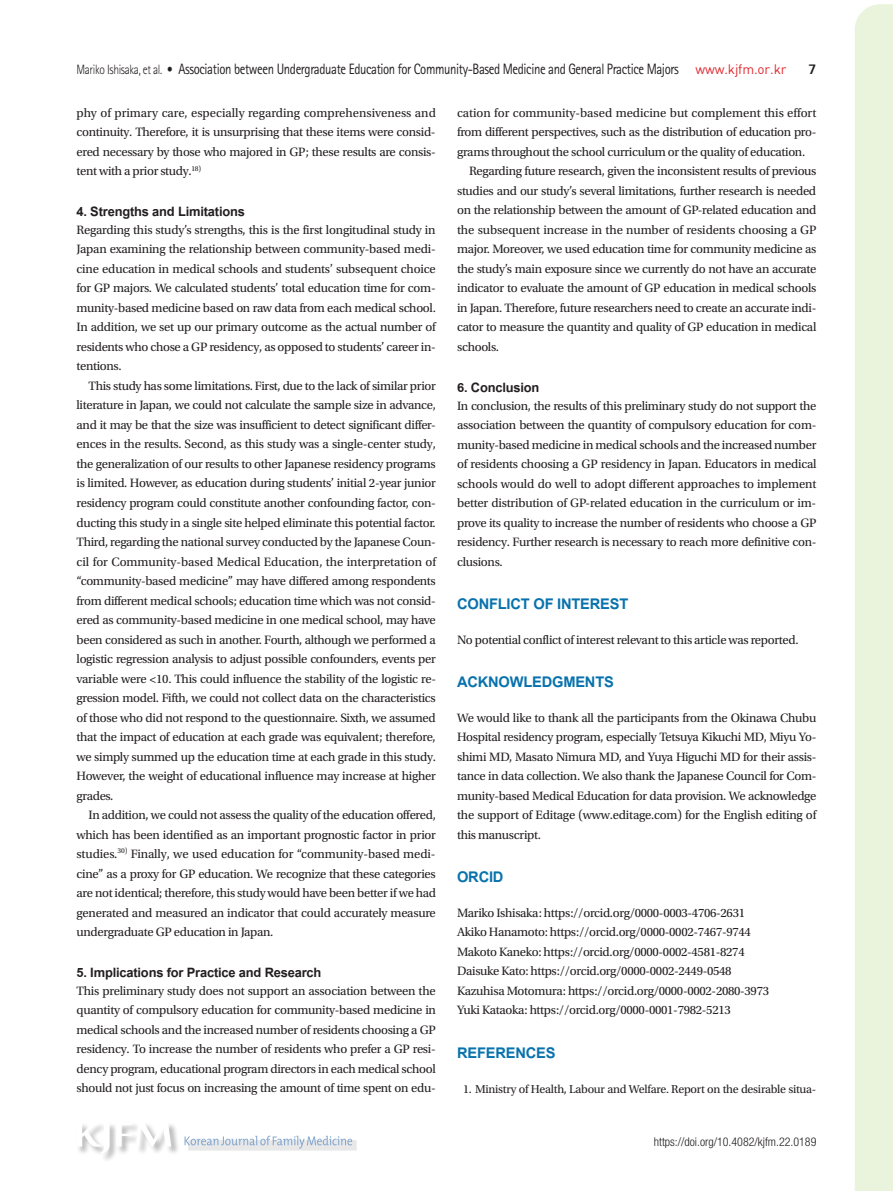
<style>
.page{position:relative;width:893px;height:1191px;background:#fff}
.page>*{position:absolute;margin:0;border:0;box-sizing:border-box;transform-origin:0 0}
.t1{font:700 20.4px "Utsaah";letter-spacing:-.01em;color:#0872ad}
.t2{font:700 18px "Utsaah";letter-spacing:-.01em;color:#231f20}
.t3{font:15px "Rotis Sans Serif Std";letter-spacing:-.03em;color:#231f20;scale:.85 1}
.t4{font:800 15px "Rotis Sans Serif Std";color:#231f20}
.t5{font:13.5px "Dinreg";letter-spacing:-.01em;color:#e02a30}
.t6{font:12.75px/19.5px "Utopia Std";letter-spacing:-.025em;color:#231f20;text-align:justify}
.t7{font:12.75px "Utopia Std";letter-spacing:-.005em;color:#231f20}
.t8{font:12px "Utopia Std";letter-spacing:-.02em;color:#231f20}
.t9{font:300 condensed 12px "Helvetica Neue LT Std";color:#231f20}
.s1{font-weight:300;font-size:13.5px}
</style>
<div class="page">
<div style="left:855px;top:4px;width:38px;height:1187px;background:#eaf3dc"></div>
<div style="left:188px;top:1140px;width:169px;height:10px;background:#e8e8e9"></div>
<svg style="left:185px;top:1135px;width:167px;height:13px"></svg>
<div style="left:76px;top:1122px;width:104px;height:40px;background:#231f20;opacity:.3"></div>
<svg style="left:77px;top:1122px;width:94px;height:32px"></svg>
<p class="t3" style="left:77px;top:60px;width:710px"><span class="s1">Mariko Ishisaka, et al. •</span> Association between Undergraduate Education for Community-Based Medicine and General Practice Majors</p>
<p class="t5" style="left:695px;top:61px;width:93px">www.kjfm.or.kr</p>
<p class="t4" style="left:808px;top:60px;width:10px">7</p>
<p class="t6" style="left:77px;top:103px;width:361px">phy of primary care, especially regarding comprehensiveness and continuity. Therefore, it is unsurprising that these items were consid&shy;ered necessary by those who majored in GP; these results are consis&shy;tent with a prior study.<sup>18)</sup></p>
<h2 class="t2" style="left:77px;top:203px;width:170px">4. Strengths and Limitations</h2>
<p class="t6" style="left:77px;top:220px;width:361px">Regarding this study’s strengths, this is the first longitudinal study in Japan examining the relationship between community-based medi&shy;cine education in medical schools and students’ subsequent choice for GP majors. We calculated students’ total education time for com&shy;munity-based medicine based on raw data from each medical school.<br>In addition, we set up our primary outcome as the actual number of residents who chose a GP residency, as opposed to students’ career in&shy;tentions.</p>
<p class="t6" style="left:77px;top:376px;width:361px;text-indent:12px">This study has some limitations. First, due to the lack of similar prior literature in Japan, we could not calculate the sample size in advance, and it may be that the size was insufficient to detect significant differ&shy;ences in the results. Second, as this study was a single-center study, the generalization of our results to other Japanese residency programs is limited. However, as education during students’ initial 2-year junior residency program could constitute another confounding factor, con&shy;ducting this study in a single site helped eliminate this potential factor.<br>Third, regarding the national survey conducted by the Japanese Coun&shy;cil for Community-based Medical Education, the interpretation of “community-based medicine” may have differed among respondents from different medical schools; education time which was not consid&shy;ered as community-based medicine in one medical school, may have been considered as such in another. Fourth, although we performed a logistic regression analysis to adjust possible confounders, events per variable were &lt;10. This could influence the stability of the logistic re&shy;gression model. Fifth, we could not collect data on the characteristics of those who did not respond to the questionnaire. Sixth, we assumed that the impact of education at each grade was equivalent; therefore, we simply summed up the education time at each grade in this study.<br>However, the weight of educational influence may increase at higher grades.</p>
<p class="t6" style="left:77px;top:805px;width:361px;text-indent:12px">In addition, we could not assess the quality of the education offered, which has been identified as an important prognostic factor in prior studies.<sup>30)</sup> Finally, we used education for “community-based medi&shy;cine” as a proxy for GP education. We recognize that these categories are not identical; therefore, this study would have been better if we had generated and measured an indicator that could accurately measure undergraduate GP education in Japan.</p>
<h2 class="t2" style="left:77px;top:963px;width:246px">5. Implications for Practice and Research</h2>
<p class="t6" style="left:77px;top:981px;width:361px">This preliminary study does not support an association between the quantity of compulsory education for community-based medicine in medical schools and the increased number of residents choosing a GP residency. To increase the number of residents who prefer a GP resi&shy;dency program, educational program directors in each medical school should not just focus on increasing the amount of time spent on edu-</p>
<p class="t7" style="left:457px;top:106px;width:361px">cation for community-based medicine but complement this effort</p>
<p class="t6" style="left:457px;top:123px;width:361px">from different perspectives, such as the distribution of education pro-</p>
<p class="t6" style="left:457px;top:142px;width:350px">grams throughout the school curriculum or the quality of education.</p>
<p class="t6" style="left:469px;top:162px;width:349px">Regarding future research, given the inconsistent results of previous</p>
<p class="t6" style="left:457px;top:181px;width:361px">studies and our study’s several limitations, further research is needed</p>
<p class="t6" style="left:457px;top:201px;width:361px">on the relationship between the amount of GP-related education and</p>
<p class="t6" style="left:457px;top:220px;width:361px">the subsequent increase in the number of residents choosing a GP</p>
<p class="t6" style="left:457px;top:240px;width:361px">major. Moreover, we used education time for community medicine as</p>
<p class="t6" style="left:457px;top:259px;width:361px">the study’s main exposure since we currently do not have an accurate</p>
<p class="t6" style="left:457px;top:279px;width:361px">indicator to evaluate the amount of GP education in medical schools</p>
<p class="t6" style="left:457px;top:298px;width:361px">in Japan. Therefore, future researchers need to create an accurate indi-</p>
<p class="t6" style="left:457px;top:318px;width:361px">cator to measure the quantity and quality of GP education in medical</p>
<p class="t6" style="left:457px;top:337px;width:43px">schools.</p>
<h2 class="t2" style="left:457px;top:378px;width:84px">6. Conclusion</h2>
<p class="t6" style="left:457px;top:396px;width:361px">In conclusion, the results of this preliminary study do not support the association between the quantity of compulsory education for com&shy;munity-based medicine in medical schools and the increased number of residents choosing a GP residency in Japan. Educators in medical schools would do well to adopt different approaches to implement better distribution of GP-related education in the curriculum or im&shy;prove its quality to increase the number of residents who choose a GP residency. Further research is necessary to reach more definitive con&shy;clusions.</p>
<h1 class="t1" style="left:457px;top:594px;width:173px">CONFLICT OF INTEREST</h1>
<p class="t6" style="left:457px;top:630px;width:343px">No potential conflict of interest relevant to this article was reported.</p>
<h1 class="t1" style="left:457px;top:672px;width:158px">ACKNOWLEDGMENTS</h1>
<p class="t6" style="left:457px;top:708px;width:361px">We would like to thank all the participants from the Okinawa Chubu Hospital residency program, especially Tetsuya Kikuchi MD, Miyu Yo&shy;shimi MD, Masato Nimura MD, and Yuya Higuchi MD for their assis&shy;tance in data collection. We also thank the Japanese Council for Com&shy;munity-based Medical Education for data provision. We acknowledge the support of Editage (www.editage.com) for the English editing of this manuscript.</p>
<h1 class="t1" style="left:457px;top:867px;width:48px">ORCID</h1>
<p class="t6" style="left:457px;top:903px;width:313px;text-align:left">Mariko Ishisaka: https://orcid.org/0000-0003-4706-2631<br>Akiko Hanamoto: https://orcid.org/0000-0002-7467-9744<br>Makoto Kaneko: https://orcid.org/0000-0002-4581-8274<br>Daisuke Kato: https://orcid.org/0000-0002-2449-0548<br>Kazuhisa Motomura: https://orcid.org/0000-0002-2080-3973<br>Yuki Kataoka: https://orcid.org/0000-0001-7982-5213</p>
<h1 class="t1" style="left:457px;top:1042px;width:100px">REFERENCES</h1>
<p class="t8" style="left:463px;top:1083px;width:355px">1. Ministry of Health, Labour and Welfare. Report on the desirable situa-</p>
<p class="t9" style="left:654px;top:1134px;width:164px">https://doi.org/10.4082/kjfm.22.0189</p>
</div>
